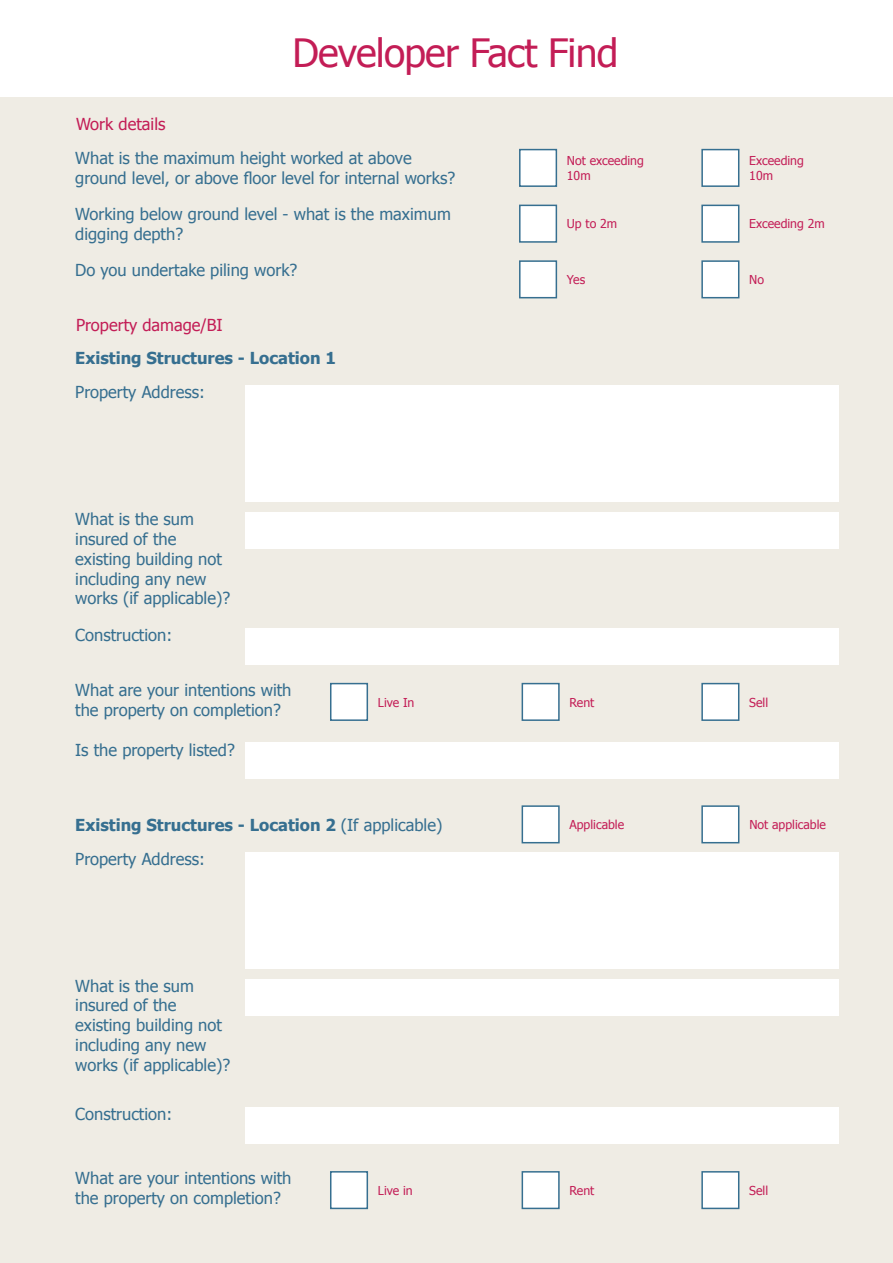
<style>
.page{position:relative;width:893px;height:1263px;background:#fff}
.page>*{position:absolute;margin:0;border:0;box-sizing:border-box;transform-origin:0 0}
.t1{font:39px "Tahoma";letter-spacing:-.02em;color:#c31d56}
.t2{font:16.5px/19.8px "Tahoma";color:#366f90}
.t3{font:700 16.5px "Tahoma";color:#366f90}
.t4{font:16.5px "Tahoma";color:#c31d56}
.t5{font:12.3px/14.7px "Tahoma";color:#c31d56}
.s1{font-weight:400}
</style>
<div class="page">
<div style="left:0;top:98px;width:893px;height:1165px;background:#efece4"></div>
<div style="left:519px;top:149px;width:38px;height:38px;background:#fff;border:2px solid #366f90"></div>
<div style="left:701px;top:149px;width:38px;height:38px;background:#fff;border:2px solid #366f90"></div>
<div style="left:519px;top:205px;width:38px;height:38px;background:#fff;border:2px solid #366f90"></div>
<div style="left:701px;top:205px;width:38px;height:38px;background:#fff;border:2px solid #366f90"></div>
<div style="left:519px;top:260px;width:38px;height:38px;background:#fff;border:2px solid #366f90"></div>
<div style="left:701px;top:260px;width:38px;height:38px;background:#fff;border:2px solid #366f90"></div>
<div style="left:330px;top:683px;width:38px;height:38px;background:#fff;border:2px solid #366f90"></div>
<div style="left:522px;top:683px;width:38px;height:38px;background:#fff;border:2px solid #366f90"></div>
<div style="left:701px;top:683px;width:38px;height:38px;background:#fff;border:2px solid #366f90"></div>
<div style="left:246px;top:386px;width:593px;height:116px;background:#fff"></div>
<div style="left:246px;top:513px;width:593px;height:36px;background:#fff"></div>
<div style="left:246px;top:628px;width:593px;height:36px;background:#fff"></div>
<div style="left:246px;top:742px;width:593px;height:37px;background:#fff"></div>
<div style="left:522px;top:805px;width:38px;height:38px;background:#fff;border:2px solid #366f90"></div>
<div style="left:701px;top:805px;width:38px;height:38px;background:#fff;border:2px solid #366f90"></div>
<div style="left:330px;top:1171px;width:38px;height:38px;background:#fff;border:2px solid #366f90"></div>
<div style="left:522px;top:1171px;width:38px;height:38px;background:#fff;border:2px solid #366f90"></div>
<div style="left:701px;top:1171px;width:38px;height:38px;background:#fff;border:2px solid #366f90"></div>
<div style="left:246px;top:1107px;width:593px;height:36px;background:#fff"></div>
<div style="left:246px;top:852px;width:593px;height:116px;background:#fff"></div>
<div style="left:246px;top:979px;width:593px;height:36px;background:#fff"></div>
<p class="t4" style="left:76px;top:113px;width:91px">Work details</p>
<p class="t1" style="left:292px;top:26px;width:327px">Developer Fact Find</p>
<p class="t2" style="left:75px;top:148px;width:381px">What is the maximum height worked at above ground level, or above floor level for internal works?</p>
<p class="t5" style="left:567px;top:153px;width:78px">Not exceeding<br>10m</p>
<p class="t5" style="left:749px;top:153px;width:56px">Exceeding<br>10m</p>
<p class="t2" style="left:75px;top:203px;width:377px">Working below ground level - what is the maximum digging depth?</p>
<p class="t5" style="left:567px;top:216px;width:52px">Up to 2m</p>
<p class="t5" style="left:749px;top:216px;width:77px">Exceeding 2m</p>
<p class="t2" style="left:75px;top:259px;width:224px">Do you undertake piling work?</p>
<p class="t5" style="left:567px;top:272px;width:20px">Yes</p>
<p class="t5" style="left:749px;top:272px;width:16px">No</p>
<p class="t4" style="left:76px;top:313px;width:148px">Property damage/BI</p>
<p class="t3" style="left:75px;top:347px;width:262px">Existing Structures - Location 1</p>
<p class="t2" style="left:75px;top:382px;width:131px">Property Address:</p>
<p class="t2" style="left:75px;top:509px;width:156px">What is the sum insured of the existing building not including any new works (if applicable)?</p>
<p class="t2" style="left:75px;top:624px;width:99px">Construction:</p>
<p class="t2" style="left:75px;top:679px;width:218px">What are your intentions with the property on completion?</p>
<p class="t2" style="left:75px;top:739px;width:161px">Is the property listed?</p>
<p class="t5" style="left:378px;top:694px;width:38px">Live In</p>
<p class="t5" style="left:569px;top:694px;width:26px">Rent</p>
<p class="t5" style="left:749px;top:694px;width:20px">Sell</p>
<p class="t3" style="left:75px;top:813px;width:369px">Existing Structures - Location 2 <span class="s1">(If applicable)</span></p>
<p class="t2" style="left:75px;top:848px;width:131px">Property Address:</p>
<p class="t2" style="left:75px;top:975px;width:156px">What is the sum insured of the existing building not including any new works (if applicable)?</p>
<p class="t2" style="left:75px;top:1103px;width:99px">Construction:</p>
<p class="t5" style="left:569px;top:817px;width:56px">Applicable</p>
<p class="t5" style="left:749px;top:817px;width:78px">Not applicable</p>
<p class="t2" style="left:75px;top:1168px;width:218px">What are your intentions with the property on completion?</p>
<p class="t5" style="left:378px;top:1182px;width:36px">Live in</p>
<p class="t5" style="left:569px;top:1182px;width:26px">Rent</p>
<p class="t5" style="left:749px;top:1182px;width:20px">Sell</p>
</div>
